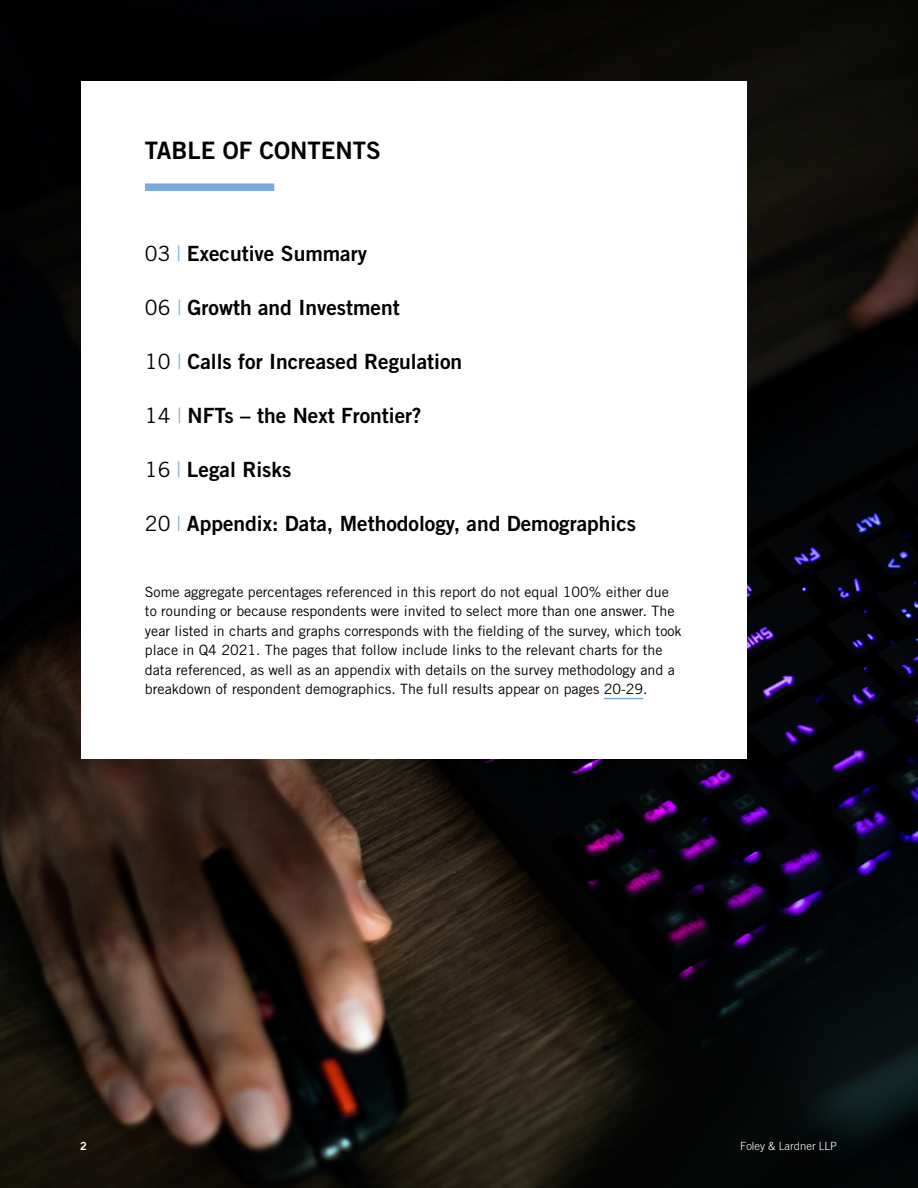
<style>
.page{position:relative;width:918px;height:1188px;background:#fff}
.page>*{position:absolute;margin:0;border:0;box-sizing:border-box;transform-origin:0 0}
.t1{font:24px "Trade Gothic LT Std Bd 2";color:#000}
.t2{font:21px "Trade Gothic LT Std Bd 2";color:#000}
.t3{font:14.25px/19.5px "Trade Gothic LT Std";color:#000101}
.t4{font:300 11.25px "Trade Gothic LT Std";color:#fff}
.t5{font:11.25px "Trade Gothic LT Std Bd 2";color:#fff}
.s1{font-family:"Trade Gothic LT Std"}
.s2{font-family:"Trade Gothic LT Std";font-weight:300;color:#79abdc}
.s3{color:#000}
</style>
<div class="page">
<img style="left:0;top:0;width:918px;height:1188px">
<div style="left:81px;top:81px;width:665px;height:677px;background:#fff"></div>
<div style="left:145px;top:183px;width:129px;height:8px;background:#79abdc"></div>
<hr style="left:604px;top:698px;width:39px;height:1px;background:#79abdc">
<h1 class="t1" style="left:145px;top:135px;width:238px">TABLE OF CONTENTS</h1>
<h2 class="t2" style="left:145px;top:241px;width:224px"><span class="s1">03</span> <span class="s2">|</span> Executive Summary</h2>
<h2 class="t2" style="left:145px;top:295px;width:256px"><span class="s1">06</span> <span class="s2">|</span> Growth and Investment</h2>
<h2 class="t2" style="left:145px;top:349px;width:319px"><span class="s1">10</span> <span class="s2">|</span> Calls for Increased Regulation</h2>
<h2 class="t2" style="left:145px;top:403px;width:278px"><span class="s1">14</span> <span class="s2">|</span> NFTs – the Next Frontier?</h2>
<h2 class="t2" style="left:145px;top:457px;width:148px"><span class="s1">16</span> <span class="s2">|</span> Legal Risks</h2>
<h2 class="t2" style="left:145px;top:511px;width:493px"><span class="s1">20</span> <span class="s2">|</span> Appendix: Data, Methodology, and Demographics</h2>
<p class="t3" style="left:145px;top:582px;width:538px">Some aggregate percentages referenced in this report do not equal 100% either due to rounding or because respondents were invited to select more than one answer. The year listed in charts and graphs corresponds with the fielding of the survey, which took place in Q4 2021. The pages that follow include links to the relevant charts for the data referenced, as well as an appendix with details on the survey methodology and a breakdown of respondent demographics. The full results appear on pages <span class="s3">20-29</span>.</p>
<p class="t5" style="left:80px;top:1139px;width:8px">2</p>
<p class="t4" style="left:740px;top:1139px;width:98px">Foley &amp; Lardner LLP</p>
</div>
